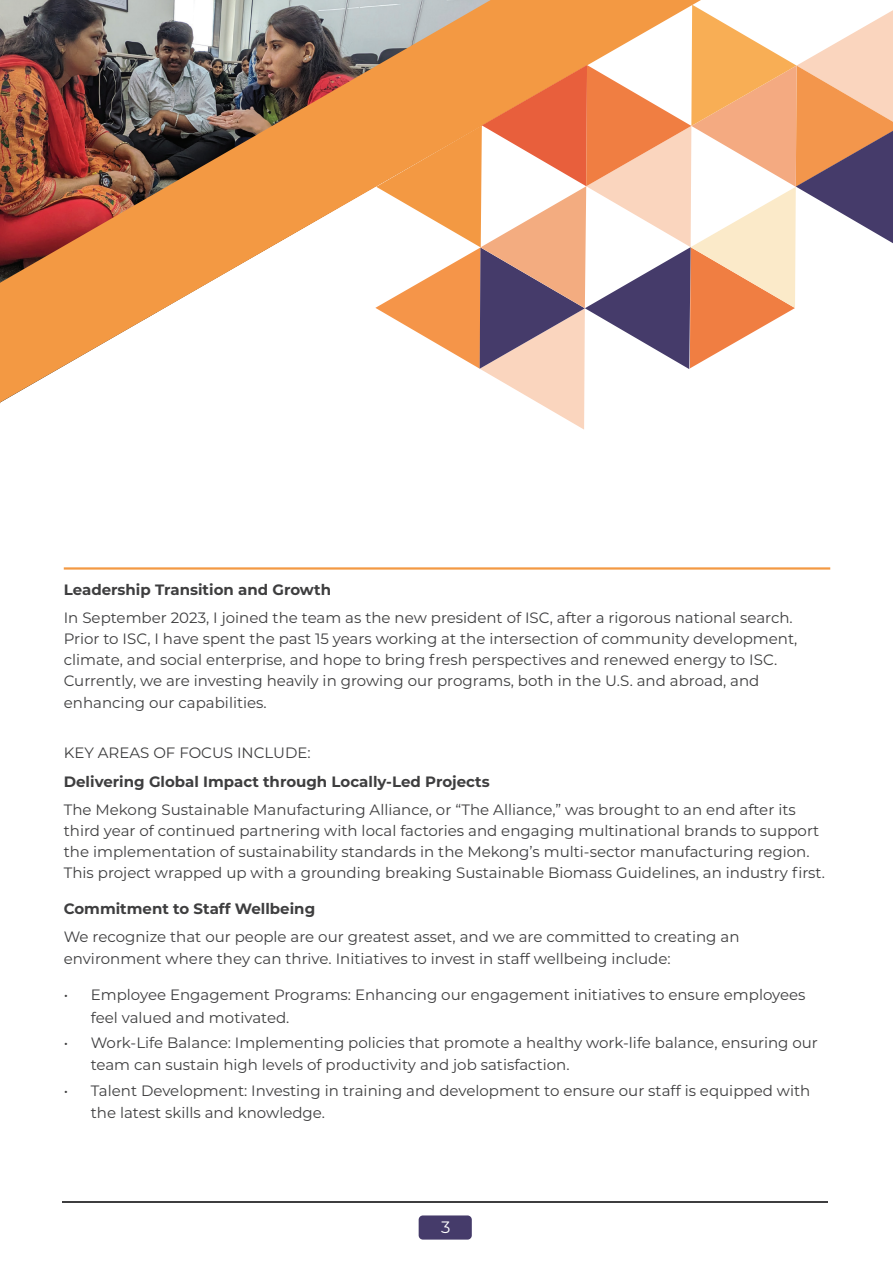
<style>
.page{position:relative;width:893px;height:1263px;background:#fff}
.page>*{position:absolute;margin:0;border:0;box-sizing:border-box;transform-origin:0 0}
.t1{font:16.5px "Montserrat";color:#fff}
.t2{font:15px/21px "Montserrat";color:#3e3e3f}
.t3{font:700 15px "Montserrat";color:#3e3e3f}
</style>
<div class="page">
<hr style="left:62px;top:1201px;width:766px;height:1px;background:#3e3e3f">
<img style="left:0;top:0;width:701px;height:402px">
<svg style="left:375px;top:5px;width:518px;height:425px"></svg>
<hr style="left:64px;top:567px;width:766px;height:3px;background:#f39943">
<div style="left:419px;top:1215px;width:53px;height:24px;background:#453b6a;border-radius:4px"></div>
<p class="t3" style="left:64px;top:579px;width:269px">Leadership Transition and Growth</p>
<p class="t2" style="left:64px;top:606px;width:735px">In September 2023, I joined the team as the new president of ISC, after a rigorous national search.<br>Prior to ISC, I have spent the past 15 years working at the intersection of community development, climate, and social enterprise, and hope to bring fresh perspectives and renewed energy to ISC.<br>Currently, we are investing heavily in growing our programs, both in the U.S. and abroad, and</p>
<p class="t2" style="left:64px;top:692px;width:204px">enhancing our capabilities.</p>
<p class="t2" style="left:64px;top:741px;width:248px">KEY AREAS OF FOCUS INCLUDE:</p>
<p class="t3" style="left:64px;top:771px;width:427px">Delivering Global Impact through Locally-Led Projects</p>
<p class="t2" style="left:64px;top:798px;width:763px">The Mekong Sustainable Manufacturing Alliance, or “The Alliance,” was brought to an end after its third year of continued partnering with local factories and engaging multinational brands to support the implementation of sustainability standards in the Mekong’s multi-sector manufacturing region.<br>This project wrapped up with a grounding breaking Sustainable Biomass Guidelines, an industry first.</p>
<p class="t3" style="left:64px;top:898px;width:253px">Commitment to Staff Wellbeing</p>
<p class="t2" style="left:64px;top:924px;width:677px;line-height:22.5px">We recognize that our people are our greatest asset, and we are committed to creating an environment where they can thrive. Initiatives to invest in staff wellbeing include:</p>
<p class="t2" style="left:91px;top:983px;width:716px;line-height:22.5px;text-indent:-27px">• Employee Engagement Programs: Enhancing our engagement initiatives to ensure employees feel valued and motivated.</p>
<p class="t2" style="left:91px;top:1031px;width:729px;line-height:22.5px;text-indent:-27px">• Work-Life Balance: Implementing policies that promote a healthy work-life balance, ensuring our team can sustain high levels of productivity and job satisfaction.</p>
<p class="t2" style="left:91px;top:1078px;width:721px;line-height:22.5px;text-indent:-27px">• Talent Development: Investing in training and development to ensure our staff is equipped with the latest skills and knowledge.</p>
<p class="t1" style="left:441px;top:1216px;width:11px">3</p>
</div>
